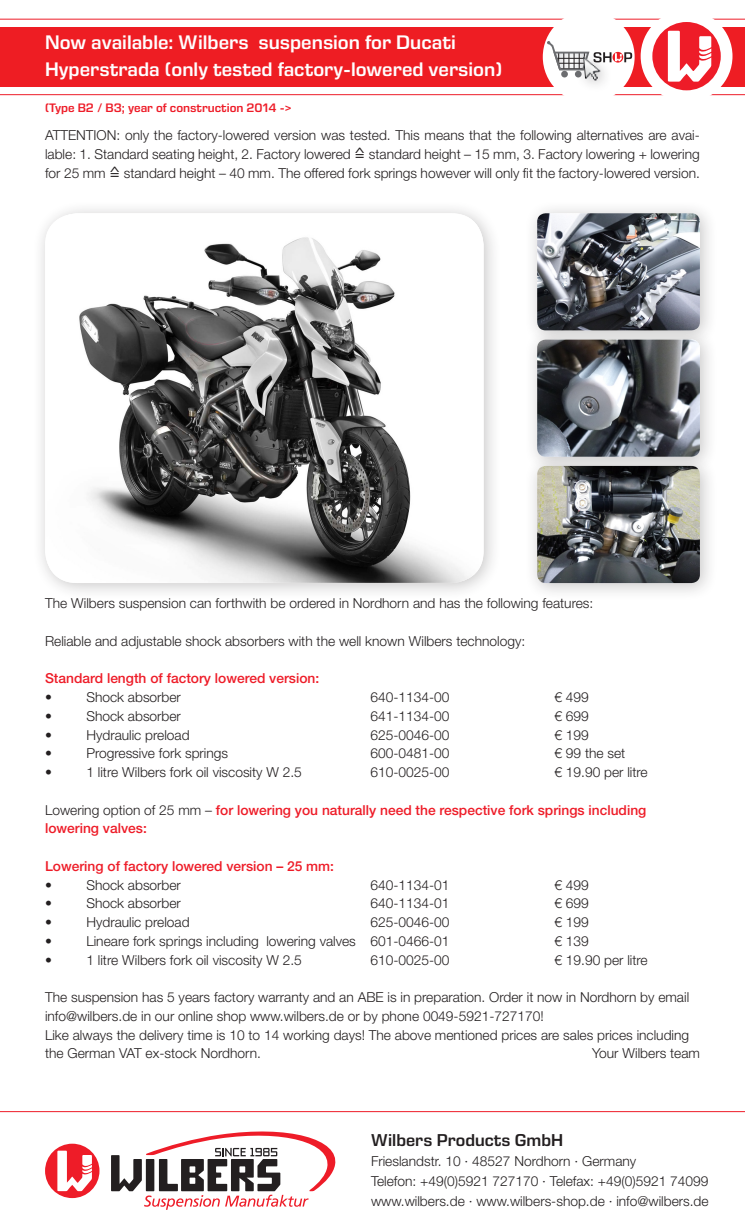
<style>
.page{position:relative;width:745px;height:1223px;background:#fff}
.page>*{position:absolute;margin:0;border:0;box-sizing:border-box;transform-origin:0 0}
.t1{font:600 20px/26.2px "Eurostile Next LT Pro";color:#fff}
.t2{font:600 17.5px "Eurostile Next LT Pro";color:#231f20}
.t3{font:300 13.75px/18.8px "Helvetica Neue LT Pro";color:#231f20}
.t4{font:500 13.75px/18.8px "Helvetica Neue LT Pro";color:#ee1c28}
.t5{font:600 12.5px "Eurostile Next LT Pro";color:#ee1c28}
.s1{font-family:"MS Reference Sans Serif";font-weight:400}
.s2{font-weight:300;color:#231f20}
</style>
<div class="page">
<hr style="left:0;top:94px;width:744px;height:1px;background:#ee1c28">
<hr style="left:0;top:19px;width:744px;height:1px;background:#ee1c28">
<div style="left:0;top:27px;width:744px;height:60px;background:#ee1d23"></div>
<div style="left:32px;top:200px;width:469px;height:401px;background:#231f20;opacity:.25"></div>
<img style="left:45px;top:213px;width:438px;height:370px">
<div style="left:45px;top:1143px;width:54px;height:55px;background:#ee1c28;border-radius:50%"></div>
<svg style="left:57px;top:1150px;width:35px;height:41px"></svg>
<svg style="left:111px;top:1131px;width:225px;height:78px"></svg>
<div style="left:640px;top:10px;width:92px;height:92px;background:#fff;border-radius:50%"></div>
<div style="left:652px;top:22px;width:68px;height:68px;background:#ee1c28;border-radius:50%"></div>
<svg style="left:667px;top:31px;width:43px;height:51px"></svg>
<hr style="left:0;top:1111px;width:744px;height:1px;background:#ee1c28">
<div style="left:542px;top:11px;width:92px;height:92px;background:#fff;border-radius:50%"></div>
<div style="left:574px;top:49px;width:39px;height:45px;background:#231f20;opacity:.25"></div>
<img style="left:582px;top:77px;width:18px;height:4px">
<svg style="left:545px;top:40px;width:86px;height:37px"></svg>
<div style="left:523px;top:200px;width:194px;height:149px;background:#231f20;opacity:.25"></div>
<img style="left:537px;top:213px;width:162px;height:113px">
<div style="left:523px;top:326px;width:194px;height:149px;background:#231f20;opacity:.25"></div>
<img style="left:537px;top:339px;width:162px;height:113px">
<div style="left:523px;top:452px;width:194px;height:149px;background:#231f20;opacity:.25"></div>
<img style="left:537px;top:466px;width:162px;height:117px">
<h1 class="t1" style="left:45px;top:30px;width:458px">Now available: Wilbers suspension for Ducati<br>Hyperstrada (only tested factory-lowered version)</h1>
<p class="t5" style="left:45px;top:101px;width:248px">(Type B2 / B3; year of construction 2014 -&gt;</p>
<p class="t3" style="left:45px;top:126px;width:656px;text-align:justify">ATTENTION: only the factory-lowered version was tested. This means that the following alternatives are avai&shy;lable: 1. Standard seating height, 2. Factory lowered <span class="s1">≙</span> standard height – 15 mm, 3. Factory lowering + lowering for 25 mm <span class="s1">≙</span> standard height – 40 mm. The offered fork springs however will only fit the factory-lowered version.</p>
<p class="t3" style="left:45px;top:593px;width:549px">The Wilbers suspension can forthwith be ordered in Nordhorn and has the following features:</p>
<p class="t3" style="left:45px;top:631px;width:481px">Reliable and adjustable shock absorbers with the well known Wilbers technology:</p>
<p class="t4" style="left:45px;top:669px;width:275px">Standard length of factory lowered version:</p>
<p class="t3" style="left:45px;top:687px;width:8px">•</p>
<p class="t3" style="left:86px;top:687px;width:96px">Shock absorber</p>
<p class="t3" style="left:370px;top:687px;width:80px">640-1134-00</p>
<p class="t3" style="left:554px;top:687px;width:36px">€ 499</p>
<p class="t3" style="left:45px;top:706px;width:8px">•</p>
<p class="t3" style="left:86px;top:706px;width:96px">Shock absorber</p>
<p class="t3" style="left:370px;top:706px;width:80px">641-1134-00</p>
<p class="t3" style="left:554px;top:706px;width:36px">€ 699</p>
<p class="t3" style="left:45px;top:725px;width:8px">•</p>
<p class="t3" style="left:86px;top:725px;width:105px">Hydraulic preload</p>
<p class="t3" style="left:370px;top:725px;width:80px">625-0046-00</p>
<p class="t3" style="left:554px;top:725px;width:36px">€ 199</p>
<p class="t3" style="left:45px;top:743px;width:8px">•</p>
<p class="t3" style="left:86px;top:743px;width:143px">Progressive fork springs</p>
<p class="t3" style="left:370px;top:743px;width:80px">600-0481-00</p>
<p class="t3" style="left:554px;top:743px;width:72px">€ 99 the set</p>
<p class="t3" style="left:45px;top:762px;width:8px">•</p>
<p class="t3" style="left:86px;top:762px;width:217px">1 litre Wilbers fork oil viscosity W 2.5</p>
<p class="t3" style="left:370px;top:762px;width:80px">610-0025-00</p>
<p class="t3" style="left:554px;top:762px;width:95px">€ 19.90 per litre</p>
<p class="t4" style="left:45px;top:800px;width:602px"><span class="s2">Lowering option of 25 mm –</span> for lowering you naturally need the respective fork springs including lowering valves:</p>
<p class="t4" style="left:45px;top:856px;width:290px">Lowering of factory lowered version – 25 mm:</p>
<p class="t3" style="left:45px;top:875px;width:8px">•</p>
<p class="t3" style="left:86px;top:875px;width:96px">Shock absorber</p>
<p class="t3" style="left:370px;top:875px;width:80px">640-1134-01</p>
<p class="t3" style="left:554px;top:875px;width:36px">€ 499</p>
<p class="t3" style="left:45px;top:893px;width:8px">•</p>
<p class="t3" style="left:86px;top:893px;width:96px">Shock absorber</p>
<p class="t3" style="left:370px;top:893px;width:80px">640-1134-01</p>
<p class="t3" style="left:554px;top:893px;width:36px">€ 699</p>
<p class="t3" style="left:45px;top:912px;width:8px">•</p>
<p class="t3" style="left:86px;top:912px;width:105px">Hydraulic preload</p>
<p class="t3" style="left:370px;top:912px;width:80px">625-0046-00</p>
<p class="t3" style="left:554px;top:912px;width:36px">€ 199</p>
<p class="t3" style="left:45px;top:931px;width:8px">•</p>
<p class="t3" style="left:86px;top:931px;width:364px">Lineare fork springs including lowering valves 601-0466-01</p>
<p class="t3" style="left:554px;top:931px;width:36px">€ 139</p>
<p class="t3" style="left:45px;top:950px;width:8px">•</p>
<p class="t3" style="left:86px;top:950px;width:217px">1 litre Wilbers fork oil viscosity W 2.5</p>
<p class="t3" style="left:370px;top:950px;width:80px">610-0025-00</p>
<p class="t3" style="left:554px;top:950px;width:95px">€ 19.90 per litre</p>
<p class="t3" style="left:45px;top:987px;width:645px">The suspension has 5 years factory warranty and an ABE is in preparation. Order it now in Nordhorn by email info@wilbers.de in our online shop www.wilbers.de or by phone 0049-5921-727170!<br>Like always the delivery time is 10 to 14 working days! The above mentioned prices are sales prices including the German VAT ex-stock Nordhorn.</p>
<p class="t3" style="left:591px;top:1043px;width:109px">Your Wilbers team</p>
<p class="t2" style="left:371px;top:1129px;width:193px">Wilbers Products GmbH</p>
<p class="t3" style="left:371px;top:1150px;width:339px;line-height:20px">Frieslandstr. 10 · 48527 Nordhorn · Germany<br>Telefon: +49(0)5921 727170 · Telefax: +49(0)5921 74099 www.wilbers.de · www.wilbers-shop.de · info@wilbers.de</p>
</div>
